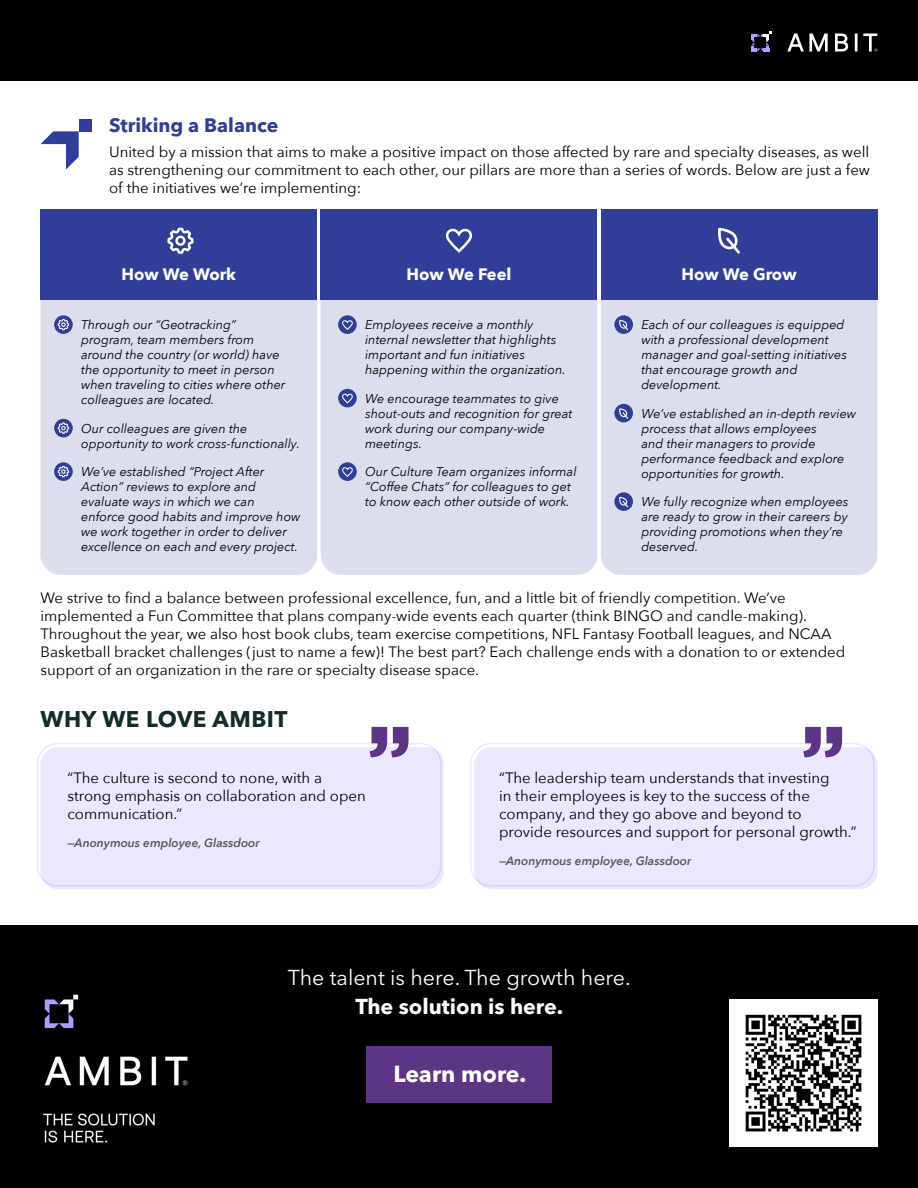
<style>
.page{position:relative;width:918px;height:1188px;background:#fff}
.page>*{position:absolute;margin:0;border:0;box-sizing:border-box;transform-origin:0 0}
.t1{font:700 23.1px "Avenir Next LT Pro";color:#fff}
.t2{font:700 22.5px "Avenir Next LT Pro";letter-spacing:.02em;color:#112c2b}
.t3{font:21.45px "Avenir Next LT Pro";color:#fff}
.t4{font:700 21.45px "Avenir Next LT Pro";color:#fff}
.t5{font:700 19.5px "Avenir Next";color:#313e99}
.t6{font:700 16.5px "Avenir Next";color:#fff}
.t7{font:15px/18px "Avenir Next";color:#000}
.t8{font:italic 12.75px/15px "Avenir Next";color:#000}
.t9{font:italic 600 12px "Avenir Next";color:#585858}
</style>
<div class="page">
<div style="left:40px;top:300px;width:838px;height:275px;background:#dcdeee"></div>
<div style="left:0;top:0;width:918px;height:81px;background:#000"></div>
<svg style="left:787px;top:34px;width:90px;height:18px"></svg>
<svg style="left:751px;top:31px;width:21px;height:21px"></svg>
<div style="left:0;top:926px;width:918px;height:262px;background:#000"></div>
<img style="left:43px;top:994px;width:145px;height:149px">
<div style="left:366px;top:1046px;width:186px;height:57px;background:#5c3685"></div>
<div style="left:729px;top:999px;width:149px;height:148px;background:#fff"></div>
<img style="left:745px;top:1014px;width:117px;height:118px">
<div style="left:79px;top:119px;width:12px;height:12px;background:#313e99"></div>
<svg style="left:40px;top:131px;width:39px;height:39px"></svg>
<div style="left:474px;top:747px;width:404px;height:142px;background:#eae7ff;border-radius:18px"></div>
<div style="left:40px;top:747px;width:404px;height:142px;background:#eae7ff;border-radius:18px"></div>
<div style="left:37px;top:743px;width:405px;height:144px;border:2px solid #eae7ff;border-radius:20px"></div>
<div style="left:470px;top:743px;width:405px;height:144px;border:2px solid #eae7ff;border-radius:20px"></div>
<svg style="left:803px;top:727px;width:39px;height:30px"></svg>
<svg style="left:370px;top:727px;width:39px;height:30px"></svg>
<div style="left:40px;top:209px;width:277px;height:91px;background:#313e99"></div>
<div style="left:321px;top:209px;width:276px;height:91px;background:#313e99"></div>
<div style="left:601px;top:209px;width:277px;height:91px;background:#313e99"></div>
<svg style="left:446px;top:229px;width:26px;height:24px"></svg>
<svg style="left:167px;top:228px;width:26px;height:26px"></svg>
<svg style="left:718px;top:228px;width:22px;height:26px"></svg>
<svg style="left:338px;top:315px;width:19px;height:19px"></svg>
<svg style="left:342px;top:320px;width:11px;height:10px"></svg>
<div style="left:338px;top:389px;width:19px;height:18px;background:#313e99;border-radius:50%"></div>
<svg style="left:342px;top:394px;width:11px;height:9px"></svg>
<svg style="left:338px;top:462px;width:19px;height:19px"></svg>
<svg style="left:342px;top:467px;width:11px;height:10px"></svg>
<svg style="left:54px;top:315px;width:19px;height:19px"></svg>
<svg style="left:58px;top:319px;width:11px;height:11px"></svg>
<svg style="left:54px;top:419px;width:19px;height:18px"></svg>
<svg style="left:58px;top:422px;width:11px;height:12px"></svg>
<svg style="left:54px;top:462px;width:19px;height:19px"></svg>
<svg style="left:58px;top:466px;width:11px;height:11px"></svg>
<div style="left:614px;top:315px;width:19px;height:19px;background:#313e99;border-radius:50%"></div>
<svg style="left:619px;top:320px;width:9px;height:10px"></svg>
<div style="left:614px;top:404px;width:19px;height:18px;background:#313e99;border-radius:50%"></div>
<svg style="left:619px;top:408px;width:9px;height:11px"></svg>
<div style="left:614px;top:492px;width:19px;height:19px;background:#313e99;border-radius:50%"></div>
<svg style="left:619px;top:497px;width:9px;height:10px"></svg>
<h3 class="t5" style="left:109px;top:108px;width:171px">Striking a Balance</h3>
<p class="t7" style="left:109px;top:142px;width:763px;text-align:justify">United by a mission that aims to make a positive impact on those affected by rare and specialty diseases, as well as strengthening our commitment to each other, our pillars are more than a series of words. Below are just a few of the initiatives we’re implementing:</p>
<p class="t6" style="left:122px;top:260px;width:116px">How We Work</p>
<p class="t6" style="left:407px;top:260px;width:106px">How We Feel</p>
<p class="t6" style="left:681px;top:260px;width:117px">How We Grow</p>
<p class="t8" style="left:365px;top:317px;width:202px">Employees receive a monthly internal newsletter that highlights important and fun initiatives happening within the organization.</p>
<p class="t8" style="left:365px;top:390px;width:209px">We encourage teammates to give shout-outs and recognition for great work during our company-wide meetings.</p>
<p class="t8" style="left:365px;top:464px;width:213px">Our Culture Team organizes informal “Coffee Chats” for colleagues to get to know each other outside of work.</p>
<p class="t8" style="left:641px;top:317px;width:207px">Each of our colleagues is equipped with a professional development manager and goal-setting initiatives that encourage growth and development.</p>
<p class="t8" style="left:641px;top:405px;width:216px">We’ve established an in-depth review process that allows employees<br>and their managers to provide performance feedback and explore opportunities for growth.</p>
<p class="t8" style="left:641px;top:494px;width:209px">We fully recognize when employees are ready to grow in their careers by providing promotions when they’re deserved.</p>
<p class="t8" style="left:81px;top:317px;width:206px">Through our “Geotracking” program, team members from around the country (or world) have the opportunity to meet in person when traveling to cities where other colleagues are located.</p>
<p class="t8" style="left:81px;top:420px;width:220px">Our colleagues are given the opportunity to work cross-functionally.</p>
<p class="t8" style="left:81px;top:464px;width:221px">We’ve established “Project After Action” reviews to explore and evaluate ways in which we can enforce good habits and improve how we work together in order to deliver excellence on each and every project.</p>
<p class="t7" style="left:40px;top:589px;width:806px">We strive to find a balance between professional excellence, fun, and a little bit of friendly competition. We’ve implemented a Fun Committee that plans company-wide events each quarter (think BINGO and candle-making).<br>Throughout the year, we also host book clubs, team exercise competitions, NFL Fantasy Football leagues, and NCAA Basketball bracket challenges (just to name a few)! The best part? Each challenge ends with a donation to or extended support of an organization in the rare or specialty disease space.</p>
<h2 class="t2" style="left:40px;top:705px;width:249px">WHY WE LOVE AMBIT</h2>
<p class="t7" style="left:67px;top:769px;width:300px">“The culture is second to none, with a strong emphasis on collaboration and open communication.”</p>
<p class="t9" style="left:67px;top:833px;width:194px">—Anonymous employee, Glassdoor</p>
<p class="t7" style="left:499px;top:769px;width:359px">“The leadership team understands that investing<br>in their employees is key to the success of the company, and they go above and beyond to provide resources and support for personal growth.”</p>
<p class="t9" style="left:499px;top:851px;width:194px">—Anonymous employee, Glassdoor</p>
<h3 class="t3" style="left:288px;top:965px;width:344px">The talent is here. The growth here.</h3>
<h3 class="t4" style="left:355px;top:993px;width:209px">The solution is here.</h3>
<h1 class="t1" style="left:394px;top:1060px;width:134px">Learn more.</h1>
</div>
